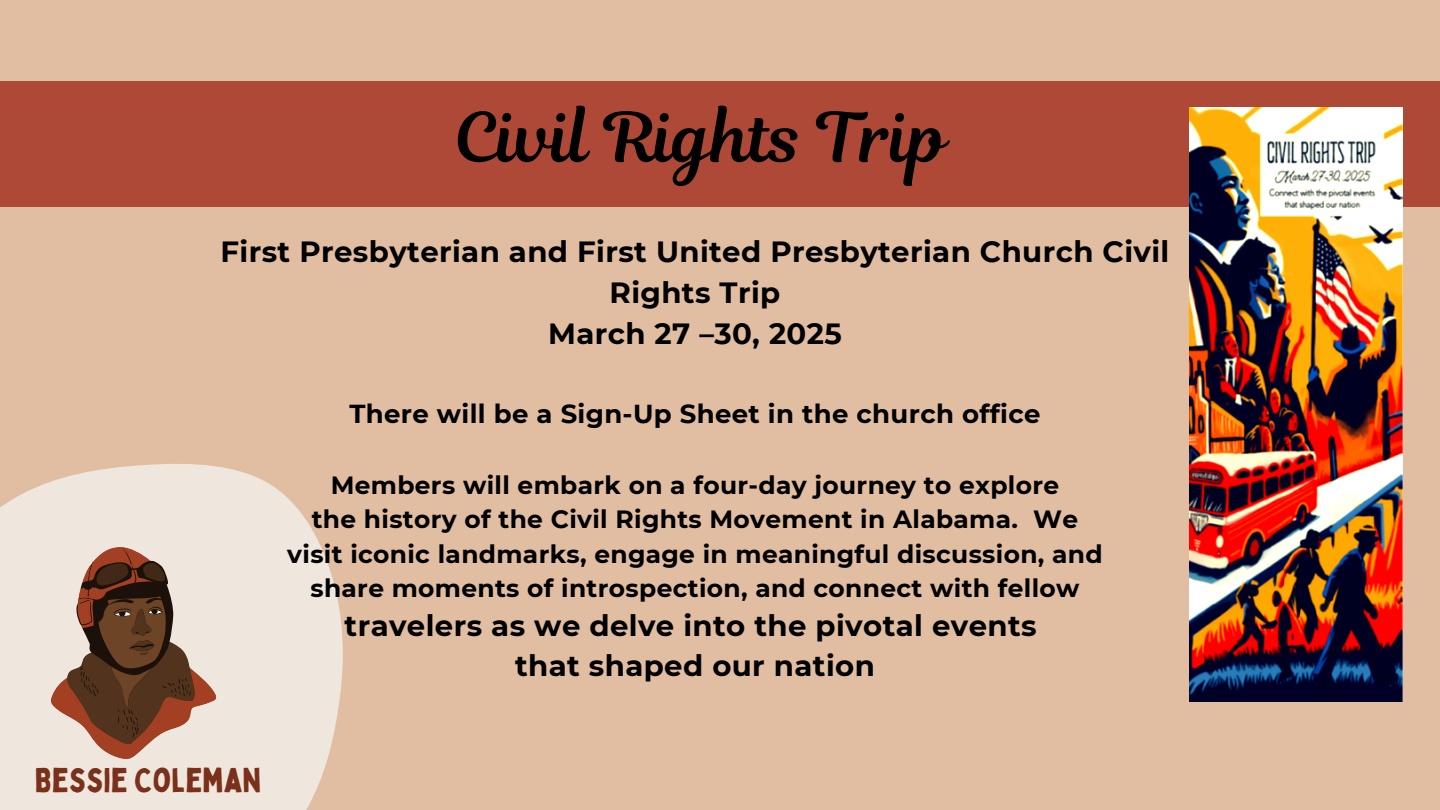
<style>
.page{position:relative;width:1440px;height:810px;background:#e1bda2}
.page>*{position:absolute;margin:0;border:0;box-sizing:border-box;transform-origin:0 0}
.t1{font:68.2px "Magnolia Script";color:#000}
.t2{font:33.6px "Bobby Jones";color:#7a301a}
.t3{font:700 29.2px/40.8px "Montserrat";letter-spacing:.015em;color:#000;text-align:center}
.t4{font:700 26px "Montserrat";letter-spacing:.015em;color:#000}
.t5{font:700 24.9px "Montserrat";letter-spacing:.015em;color:#000}
</style>
<div class="page">
<svg style="left:0;top:464px;width:343px;height:346px;background:#ede1d6"></svg>
<div style="left:0;top:81px;width:1440px;height:126px;background:#ae4937"></div>
<svg style="left:51px;top:547px;width:165px;height:213px;background:#9e8070"></svg>
<img style="left:1190px;top:108px;width:213px;height:594px">
<p class="t1" style="left:454px;top:90px;width:495px">Civil Rights Trip</p>
<p class="t3" style="left:221px;top:232px;width:950px">First Presbyterian and First United Presbyterian Church Civil<br>Rights Trip<br>March 27 –30, 2025</p>
<h3 class="t4" style="left:349px;top:397px;width:693px">There will be a Sign-Up Sheet in the church office</h3>
<p class="t5" style="left:331px;top:470px;width:730px">Members will embark on a four-day journey to explore</p>
<p class="t5" style="left:312px;top:504px;width:768px">the history of the Civil Rights Movement in Alabama. We</p>
<p class="t5" style="left:287px;top:539px;width:817px">visit iconic landmarks, engage in meaningful discussion, and</p>
<p class="t5" style="left:310px;top:573px;width:771px">share moments of introspection, and connect with fellow</p>
<p class="t3" style="left:345px;top:605px;width:694px">travelers as we delve into the pivotal events</p>
<p class="t3" style="left:515px;top:645px;width:361px">that shaped our nation</p>
<h1 class="t2" style="left:35px;top:759px;width:228px">BESSIE COLEMAN</h1>
</div>
